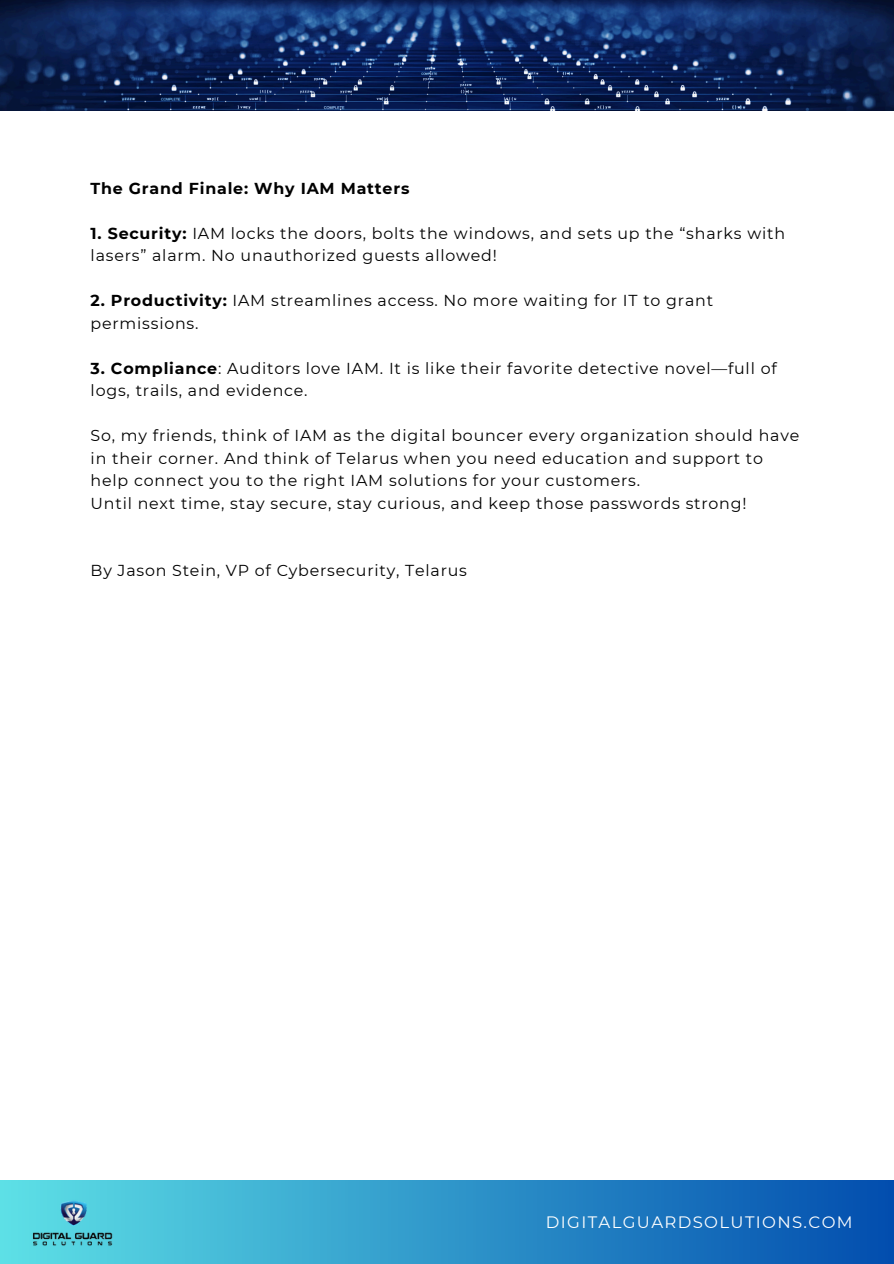
<style>
.page{position:relative;width:894px;height:1264px;background:#fff}
.page>*{position:absolute;margin:0;border:0;box-sizing:border-box;transform-origin:0 0}
.t1{font:16.5px "Montserrat";letter-spacing:.08em;color:#fff}
.t2{font:15.9px/22.5px "Montserrat";letter-spacing:.05em;color:#000}
.t3{font:700 15.9px "Montserrat";letter-spacing:.05em;color:#000}
.s1{font-weight:700}
</style>
<div class="page">
<div style="left:0;top:1180px;width:893px;height:83px;background:linear-gradient(to right,#5de0e6,#024dae)"></div>
<img style="left:29px;top:1195px;width:85px;height:54px">
<img style="left:0;top:0;width:893px;height:111px">
<p class="t3" style="left:91px;top:178px;width:320px">The Grand Finale: Why IAM Matters</p>
<p class="t2" style="left:91px;top:222px;width:695px"><span class="s1">1. Security:</span> IAM locks the doors, bolts the windows, and sets up the “sharks with lasers” alarm. No unauthorized guests allowed!</p>
<p class="t2" style="left:91px;top:289px;width:623px"><span class="s1">2. Productivity:</span> IAM streamlines access. No more waiting for IT to grant permissions.</p>
<p class="t2" style="left:91px;top:357px;width:687px"><span class="s1">3. Compliance</span>: Auditors love IAM. It is like their favorite detective novel—full of logs, trails, and evidence.</p>
<p class="t2" style="left:91px;top:424px;width:710px">So, my friends, think of IAM as the digital bouncer every organization should have in their corner. And think of Telarus when you need education and support to help connect you to the right IAM solutions for your customers.</p>
<p class="t2" style="left:91px;top:492px;width:657px">Until next time, stay secure, stay curious, and keep those passwords strong!</p>
<p class="t2" style="left:91px;top:559px;width:378px">By Jason Stein, VP of Cybersecurity, Telarus</p>
<h2 class="t1" style="left:545px;top:1212px;width:308px">DIGITALGUARDSOLUTIONS.COM</h2>
</div>
